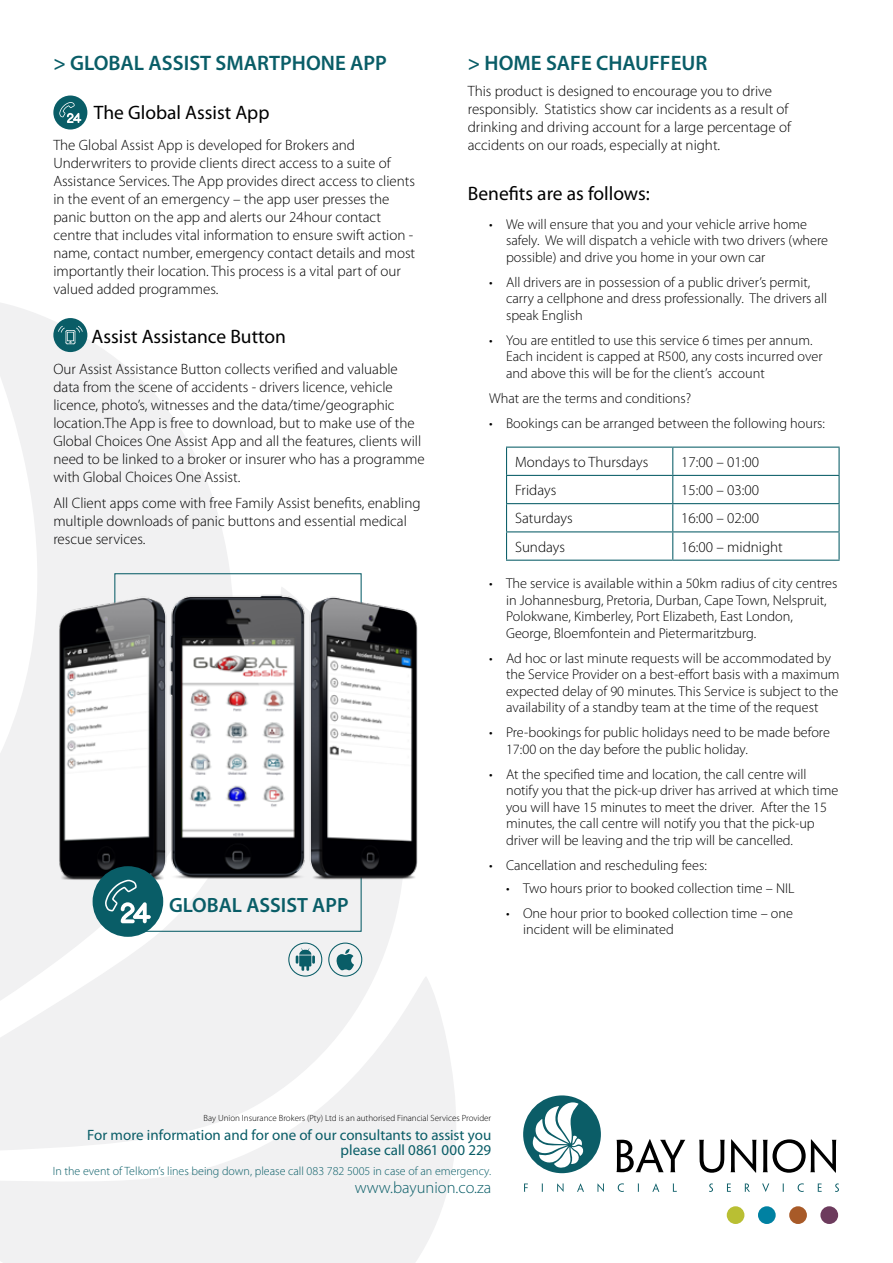
<style>
.page{position:relative;width:893px;height:1263px;background:#fff}
.page>*{position:absolute;margin:0;border:0;box-sizing:border-box;transform-origin:0 0}
.t1{font:600 21px "Myriad Pro";color:#095d67}
.t2{font:600 20.7px "Myriad Pro";color:#095d67}
.t3{font:19.5px "Myriad Pro";color:#000}
.t4{font:300 16.5px "Myriad Pro";color:#095d67}
.t5{font:300 15px/18px "Myriad Pro";color:#000}
.t6{font:15px/15px "Myriad Pro";color:#095d67;text-align:right}
.t7{font:300 14.25px/16.5px "Myriad Pro";color:#000}
.t8{font:300 12px "Myriad Pro";color:#095d67}
.t9{font:300 9px "Myriad Pro";color:#000}
</style>
<div class="page">
<svg style="left:0;top:303px;width:231px;height:280px;fill:#f1f1f2"></svg>
<svg style="left:0;top:583px;width:402px;height:387px;fill:#f1f1f2"></svg>
<svg style="left:0;top:970px;width:456px;height:293px;fill:#f1f1f2"></svg>
<div style="left:0;top:1201px;width:341px;height:62px;background:#f1f1f2"></div>
<div style="left:53px;top:95px;width:34px;height:35px;background:#095d67;border-radius:50%"></div>
<svg style="left:59px;top:102px;width:22px;height:21px"></svg>
<div style="left:53px;top:318px;width:34px;height:34px;background:#095d67;border-radius:50%"></div>
<svg style="left:58px;top:326px;width:25px;height:18px"></svg>
<hr style="left:506px;top:447px;width:167px;height:1px;background:#095d67">
<hr style="left:673px;top:447px;width:167px;height:1px;background:#095d67">
<hr style="left:838px;top:448px;width:2px;height:27px;background:#095d67">
<hr style="left:506px;top:475px;width:167px;height:1px;background:#095d67">
<hr style="left:673px;top:475px;width:167px;height:1px;background:#095d67">
<hr style="left:838px;top:476px;width:2px;height:27px;background:#095d67">
<hr style="left:506px;top:503px;width:167px;height:1px;background:#095d67">
<hr style="left:673px;top:503px;width:167px;height:1px;background:#095d67">
<hr style="left:838px;top:504px;width:2px;height:27px;background:#095d67">
<hr style="left:506px;top:531px;width:167px;height:1px;background:#095d67">
<svg style="left:506px;top:448px;width:1px;height:112px"></svg>
<hr style="left:673px;top:531px;width:167px;height:1px;background:#095d67">
<svg style="left:672px;top:448px;width:1px;height:112px"></svg>
<hr style="left:838px;top:532px;width:2px;height:28px;background:#095d67">
<hr style="left:506px;top:560px;width:167px;height:1px;background:#095d67">
<hr style="left:673px;top:560px;width:167px;height:1px;background:#095d67">
<div style="left:820px;top:1206px;width:18px;height:18px;background:#6d3b5d;border-radius:50%"></div>
<div style="left:789px;top:1206px;width:18px;height:18px;background:#a85a28;border-radius:50%"></div>
<div style="left:758px;top:1206px;width:18px;height:18px;background:#0081a2;border-radius:50%"></div>
<div style="left:727px;top:1206px;width:17px;height:18px;background:#b9bf33;border-radius:50%"></div>
<svg style="left:523px;top:1095px;width:78px;height:78px"></svg>
<svg style="left:616px;top:1139px;width:69px;height:33px"></svg>
<svg style="left:699px;top:1139px;width:58px;height:34px"></svg>
<svg style="left:763px;top:1139px;width:73px;height:34px"></svg>
<svg style="left:524px;top:1183px;width:4px;height:9px"></svg>
<svg style="left:557px;top:1183px;width:7px;height:9px"></svg>
<svg style="left:577px;top:1183px;width:7px;height:9px"></svg>
<svg style="left:597px;top:1183px;width:7px;height:9px"></svg>
<svg style="left:618px;top:1183px;width:6px;height:9px"></svg>
<svg style="left:652px;top:1183px;width:7px;height:9px"></svg>
<svg style="left:673px;top:1183px;width:4px;height:9px"></svg>
<svg style="left:709px;top:1183px;width:4px;height:9px"></svg>
<svg style="left:727px;top:1183px;width:4px;height:9px"></svg>
<svg style="left:745px;top:1183px;width:5px;height:9px"></svg>
<svg style="left:762px;top:1183px;width:7px;height:9px"></svg>
<svg style="left:798px;top:1183px;width:6px;height:9px"></svg>
<svg style="left:818px;top:1183px;width:4px;height:9px"></svg>
<svg style="left:835px;top:1183px;width:4px;height:9px"></svg>
<img style="left:58px;top:585px;width:360px;height:298px">
<div style="left:93px;top:866px;width:70px;height:71px;background:#095d67;border-radius:50%"></div>
<svg style="left:105px;top:880px;width:46px;height:43px"></svg>
<svg style="left:296px;top:948px;width:19px;height:23px"></svg>
<div style="left:288px;top:942px;width:34px;height:34px;border:1px solid #095d67;border-radius:50%"></div>
<svg style="left:336px;top:949px;width:18px;height:21px"></svg>
<div style="left:328px;top:942px;width:34px;height:34px;border:1px solid #095d67;border-radius:50%"></div>
<h1 class="t1" style="left:53px;top:49px;width:335px">&gt; GLOBAL ASSIST SMARTPHONE APP</h1>
<h3 class="t3" style="left:94px;top:100px;width:177px">The Global Assist App</h3>
<p class="t5" style="left:53px;top:136px;width:363px">The Global Assist App is developed for Brokers and Underwriters to provide clients direct access to a suite of Assistance Services. The App provides direct access to clients in the event of an emergency – the app user presses the panic button on the app and alerts our 24hour contact centre that includes vital information to ensure swift action - name, contact number, emergency contact details and most importantly their location. This process is a vital part of our valued added programmes.</p>
<h3 class="t3" style="left:92px;top:324px;width:196px">Assist Assistance Button</h3>
<p class="t5" style="left:53px;top:360px;width:373px">Our Assist Assistance Button collects verified and valuable data from the scene of accidents - drivers licence, vehicle licence, photo’s, witnesses and the data/time/geographic location.The App is free to download, but to make use of the Global Choices One Assist App and all the features, clients will need to be linked to a broker or insurer who has a programme with Global Choices One Assist.</p>
<p class="t5" style="left:53px;top:494px;width:369px">All Client apps come with free Family Assist benefits, enabling multiple downloads of panic buttons and essential medical rescue services.</p>
<h2 class="t2" style="left:169px;top:891px;width:181px">GLOBAL ASSIST APP</h2>
<h1 class="t1" style="left:468px;top:49px;width:241px">&gt; HOME SAFE CHAUFFEUR</h1>
<p class="t5" style="left:468px;top:82px;width:325px">This product is designed to encourage you to drive responsibly. Statistics show car incidents as a result of drinking and driving account for a large percentage of accidents on our roads, especially at night.</p>
<h3 class="t3" style="left:468px;top:181px;width:184px">Benefits are as follows:</h3>
<p class="t7" style="left:506px;top:216px;width:324px;text-indent:-17px">• We will ensure that you and your vehicle arrive home safely. We will dispatch a vehicle with two drivers (where possible) and drive you home in your own car</p>
<p class="t7" style="left:506px;top:274px;width:323px;text-indent:-17px">• All drivers are in possession of a public driver’s permit, carry a cellphone and dress professionally. The drivers all speak English</p>
<p class="t7" style="left:506px;top:332px;width:318px;text-indent:-17px">• You are entitled to use this service 6 times per annum.<br>Each incident is capped at R500, any costs incurred over and above this will be for the client’s account</p>
<p class="t7" style="left:489px;top:390px;width:204px">What are the terms and conditions?</p>
<p class="t7" style="left:489px;top:415px;width:338px">• Bookings can be arranged between the following hours:</p>
<p class="t5" style="left:515px;top:453px;width:135px">Mondays to Thursdays</p>
<p class="t5" style="left:681px;top:453px;width:79px">17:00 – 01:00</p>
<p class="t5" style="left:515px;top:481px;width:43px">Fridays</p>
<p class="t5" style="left:681px;top:481px;width:79px">15:00 – 03:00</p>
<p class="t5" style="left:515px;top:509px;width:59px">Saturdays</p>
<p class="t5" style="left:681px;top:509px;width:79px">16:00 – 02:00</p>
<p class="t5" style="left:515px;top:537px;width:52px">Sundays</p>
<p class="t5" style="left:681px;top:537px;width:103px">16:00 – midnight</p>
<p class="t7" style="left:506px;top:575px;width:333px;text-indent:-17px">• The service is available within a 50km radius of city centres in Johannesburg, Pretoria, Durban, Cape Town, Nelspruit, Polokwane, Kimberley, Port Elizabeth, East London, George, Bloemfontein and Pietermaritzburg.</p>
<p class="t7" style="left:506px;top:650px;width:335px;text-indent:-17px">• Ad hoc or last minute requests will be accommodated by the Service Provider on a best-effort basis with a maximum expected delay of 90 minutes. This Service is subject to the availability of a standby team at the time of the request</p>
<p class="t7" style="left:506px;top:724px;width:325px;text-indent:-17px">• Pre-bookings for public holidays need to be made before<br>17:00 on the day before the public holiday.</p>
<p class="t7" style="left:506px;top:766px;width:334px;text-indent:-17px">• At the specified time and location, the call centre will notify you that the pick-up driver has arrived at which time you will have 15 minutes to meet the driver. After the 15 minutes, the call centre will notify you that the pick-up driver will be leaving and the trip will be cancelled.</p>
<p class="t7" style="left:489px;top:857px;width:219px">• Cancellation and rescheduling fees:</p>
<p class="t7" style="left:506px;top:879px;width:290px">• Two hours prior to booked collection time – NIL</p>
<p class="t7" style="left:523px;top:904px;width:271px;text-indent:-17px">• One hour prior to booked collection time – one incident will be eliminated</p>
<p class="t9" style="left:204px;top:1112px;width:289px">Bay Union Insurance Brokers (Pty) Ltd is an authorised Financial Services Provider</p>
<p class="t6" style="left:87px;top:1127px;width:406px">For more information and for one of our consultants to assist you please call 0861 000 229</p>
<p class="t8" style="left:53px;top:1163px;width:440px">In the event of Telkom’s lines being down, please call 083 782 5005 in case of an emergency.</p>
<p class="t4" style="left:355px;top:1177px;width:138px">www.bayunion.co.za</p>
</div>
